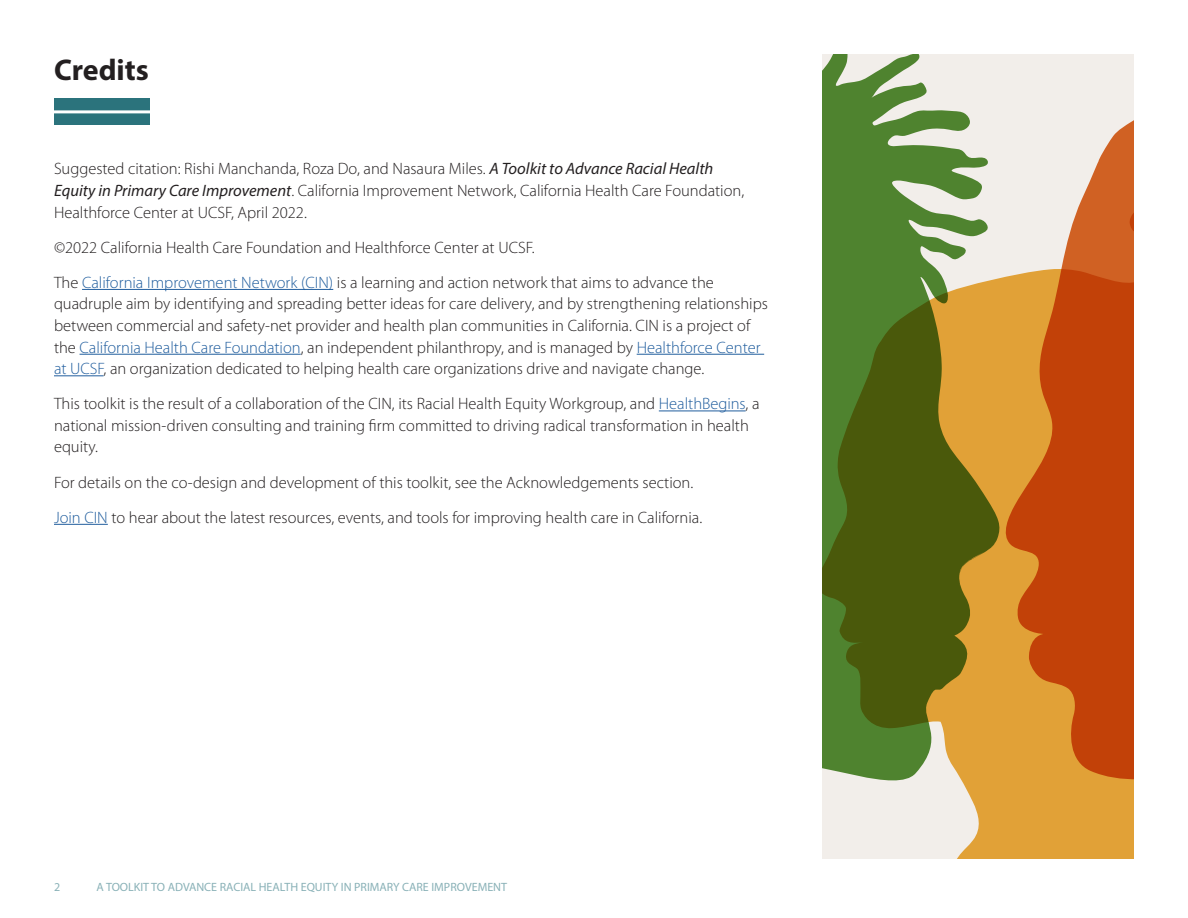
<style>
.page{position:relative;width:1188px;height:918px;background:#fff}
.page>*{position:absolute;margin:0;border:0;box-sizing:border-box;transform-origin:0 0}
.t1{font:700 30px "Myriad Pro";color:#231f20}
.t2{font:300 16.5px/21.6px "Myriad Pro";color:#231f20}
.t3{font:12px "Myriad Pro";color:#89b1b7}
.s1{font-weight:400;font-style:italic}
.s2{color:#215e9e}
</style>
<div class="page">
<svg style="left:1026px;top:54px;width:108px;height:805px;background:#d3793f"></svg>
<svg style="left:823px;top:54px;width:203px;height:805px;background:#93954f"></svg>
<hr style="left:82px;top:289px;width:251px;height:1px;background:#215e9e">
<hr style="left:80px;top:354px;width:221px;height:1px;background:#215e9e">
<hr style="left:637px;top:354px;width:127px;height:1px;background:#215e9e">
<hr style="left:54px;top:375px;width:50px;height:1px;background:#215e9e">
<hr style="left:659px;top:411px;width:87px;height:1px;background:#215e9e">
<hr style="left:54px;top:524px;width:54px;height:1px;background:#215e9e">
<div style="left:54px;top:98px;width:95px;height:27px;background:#2b737c"></div>
<hr style="left:45px;top:110px;width:113px;height:3px;background:#fff">
<h1 class="t1" style="left:54px;top:50px;width:96px">Credits</h1>
<p class="t2" style="left:54px;top:158px;width:692px">Suggested citation: Rishi Manchanda, Roza Do, and Nasaura Miles. <span class="s1">A Toolkit to Advance Racial Health<br>Equity in Primary Care Improvement</span>. California Improvement Network, California Health Care Foundation,<br>Healthforce Center at UCSF, April 2022.</p>
<p class="t2" style="left:54px;top:230px;width:661px;line-height:35.1px">©2022 California Health Care Foundation and Healthforce Center at UCSF.<br>The <span class="s2">California Improvement Network (CIN)</span> is a learning and action network that aims to advance the</p>
<p class="t2" style="left:54px;top:293px;width:715px">quadruple aim by identifying and spreading better ideas for care delivery, and by strengthening relationships between commercial and safety-net provider and health plan communities in California. CIN is a project of the <span class="s2">California Health Care Foundation</span>, an independent philanthropy, and is managed by <span class="s2">Healthforce Center at UCSF</span>, an organization dedicated to helping health care organizations drive and navigate change.</p>
<p class="t2" style="left:54px;top:393px;width:707px">This toolkit is the result of a collaboration of the CIN, its Racial Health Equity Workgroup, and <span class="s2">HealthBegins</span>, a national mission-driven consulting and training firm committed to driving radical transformation in health equity.</p>
<p class="t2" style="left:54px;top:465px;width:650px;line-height:35.1px">For details on the co-design and development of this toolkit, see the Acknowledgements section.<br><span class="s2">Join CIN</span> to hear about the latest resources, events, and tools for improving health care in California.</p>
<p class="t3" style="left:54px;top:880px;width:8px">2</p>
<p class="t3" style="left:97px;top:880px;width:412px">A TOOLKIT TO ADVANCE RACIAL HEALTH EQUITY IN PRIMARY CARE IMPROVEMENT</p>
</div>
